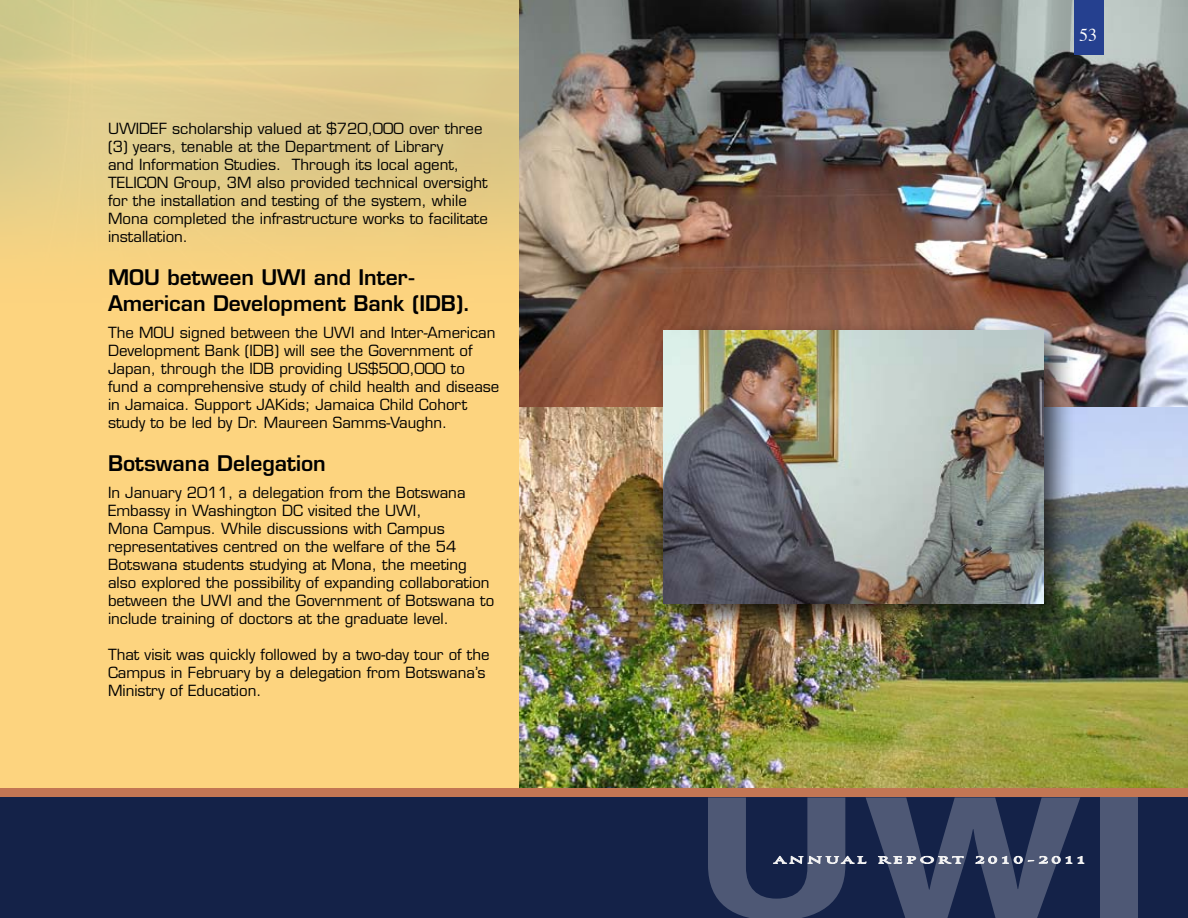
<style>
.page{position:relative;width:1188px;height:918px;background:#fff}
.page>*{position:absolute;margin:0;border:0;box-sizing:border-box;transform-origin:0 0}
.t1{font:600 21px/25.2px "Eurostile";color:#000}
.t2{font:18px "Times";color:#fff}
.t3{font:15px/18px "Eurostile";color:#000}
</style>
<div class="page">
<div style="left:0;top:0;width:519px;height:804px;background:#fdd47f"></div>
<img style="left:519px;top:406px;width:669px;height:382px">
<img style="left:0;top:0;width:519px;height:244px">
<img style="left:519px;top:0;width:669px;height:406px">
<div style="left:0;top:788px;width:1188px;height:11px;background:#c27654"></div>
<div style="left:0;top:797px;width:1188px;height:121px;background:#142248"></div>
<div style="left:1074px;top:0;width:29px;height:54px;background:#25408f"></div>
<div style="left:650px;top:317px;width:425px;height:319px;background:#000;opacity:.75"></div>
<img style="left:663px;top:331px;width:380px;height:273px">
<div style="left:1100px;top:797px;width:38px;height:121px;background:#4e5875"></div>
<svg style="left:708px;top:797px;width:376px;height:121px"></svg>
<p class="t3" style="left:108px;top:120px;width:381px">UWIDEF scholarship valued at $720,000 over three (3) years, tenable at the Department of Library<br>and Information Studies. Through its local agent, TELICON Group, 3M also provided technical oversight for the installation and testing of the system, while Mona completed the infrastructure works to facilitate installation.</p>
<h1 class="t1" style="left:108px;top:265px;width:364px">MOU between UWI and Inter-<br>American Development Bank (IDB).</h1>
<p class="t3" style="left:108px;top:323px;width:393px">The MOU signed between the UWI and Inter-American Development Bank (IDB) will see the Government of Japan, through the IDB providing US$500,000 to<br>fund a comprehensive study of child health and disease in Jamaica. Support JAKids; Jamaica Child Cohort study to be led by Dr. Maureen Samms-Vaughn.</p>
<h1 class="t1" style="left:108px;top:450px;width:219px">Botswana Delegation</h1>
<p class="t3" style="left:108px;top:483px;width:388px">In January 2011, a delegation from the Botswana Embassy in Washington DC visited the UWI,<br>Mona Campus. While discussions with Campus representatives centred on the welfare of the 54<br>Botswana students studying at Mona, the meeting also explored the possibility of expanding collaboration between the UWI and the Government of Botswana to include training of doctors at the graduate level.</p>
<p class="t3" style="left:108px;top:645px;width:383px">That visit was quickly followed by a two-day tour of the<br>Campus in February by a delegation from Botswana’s<br>Ministry of Education.</p>
<p class="t2" style="left:1079px;top:18px;width:19px">53</p>
</div>
